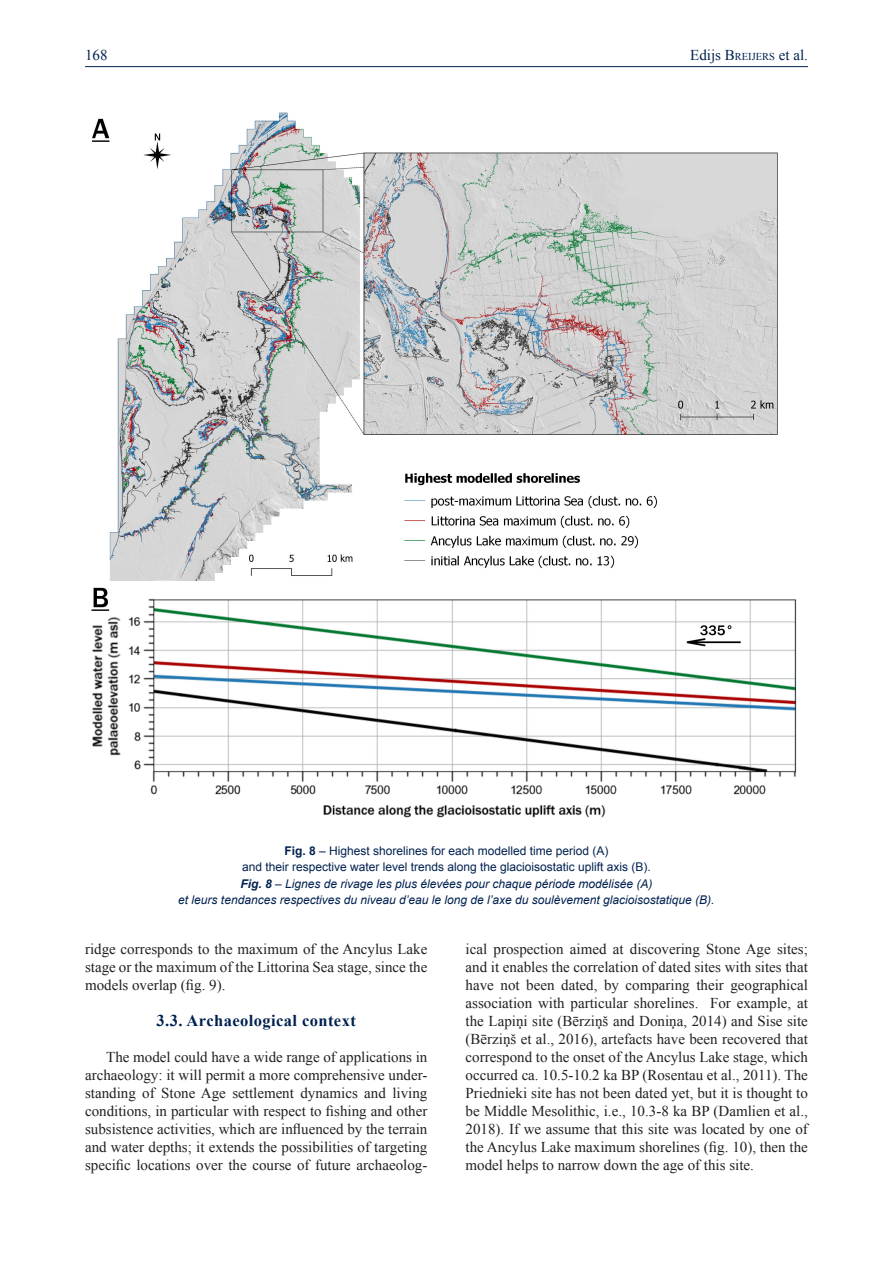
<style>
.page{position:relative;width:893px;height:1263px;background:#fff}
.page>*{position:absolute;margin:0;border:0;box-sizing:border-box;transform-origin:0 0}
.Titre2{font:700 16.5px "Times New Roman";letter-spacing:.025em;color:#00214f}
.Txt_baz{font:15px/18px "Times New Roman";color:#231f20;text-align:justify}
.Titre_courant{font:15px "Times New Roman";color:#00214f}
.Figures_ital{font:italic 12px/16.5px "Arial";color:#00214f;text-align:center}
.Figures{font:12px/16.5px "Arial";color:#00214f;text-align:center}
.s1{font-style:inherit}
.s2{font-size:10.5px}
.s3{font-weight:700}
</style>
<div class="page">
<hr style="left:85px;top:66px;width:723px;height:1px;background:#00214f">
<img style="left:91px;top:112px;width:706px;height:706px">
<p class="Titre_courant" style="left:85px;top:45px;width:24px">168</p>
<p class="Titre_courant" style="left:690px;top:45px;width:119px">Edijs <span class="s1">B</span><span class="s2">REIJERS</span> et al.</p>
<p class="Figures" style="left:242px;top:842px;width:410px"><span class="s3">Fig. 8</span> – Highest shorelines for each modelled time period (A)<br>and their respective water level trends along the glacioisostatic uplift axis (B).</p>
<p class="Figures_ital" style="left:178px;top:875px;width:538px"><span class="s3">Fig. 8</span> – Lignes de rivage les plus élevées pour chaque période modélisée (A)<br>et leurs tendances respectives du niveau d’eau le long de l’axe du soulèvement glacioisostatique (B).</p>
<p class="Txt_baz" style="left:85px;top:940px;width:344px">ridge corresponds to the maximum of the Ancylus Lake stage or the maximum of the Littorina Sea stage, since the models overlap (fig. 9).</p>
<p class="Titre2" style="left:157px;top:1009px;width:201px">3.3. Archaeological context</p>
<p class="Txt_baz" style="left:85px;top:1048px;width:344px;text-indent:21px">The model could have a wide range of applications in archaeology: it will permit a more comprehensive under&shy;standing of Stone Age settlement dynamics and living conditions, in particular with respect to fishing and other subsistence activities, which are influenced by the terrain and water depths; it extends the possibilities of targeting specific locations over the course of future archaeolog-</p>
<p class="Txt_baz" style="left:466px;top:940px;width:344px">ical prospection aimed at discovering Stone Age sites; and it enables the correlation of dated sites with sites that have not been dated, by comparing their geographical association with particular shorelines. For example, at the Lapiņi site (Bērziņš and Doniņa, 2014) and Sise site (Bērziņš et al., 2016), artefacts have been recovered that correspond to the onset of the Ancylus Lake stage, which occurred ca. 10.5-10.2 ka BP (Rosentau et al., 2011). The Priednieki site has not been dated yet, but it is thought to be Middle Mesolithic, i.e., 10.3-8 ka BP (Damlien et al., 2018). If we assume that this site was located by one of the Ancylus Lake maximum shorelines (fig. 10), then the model helps to narrow down the age of this site.</p>
</div>
